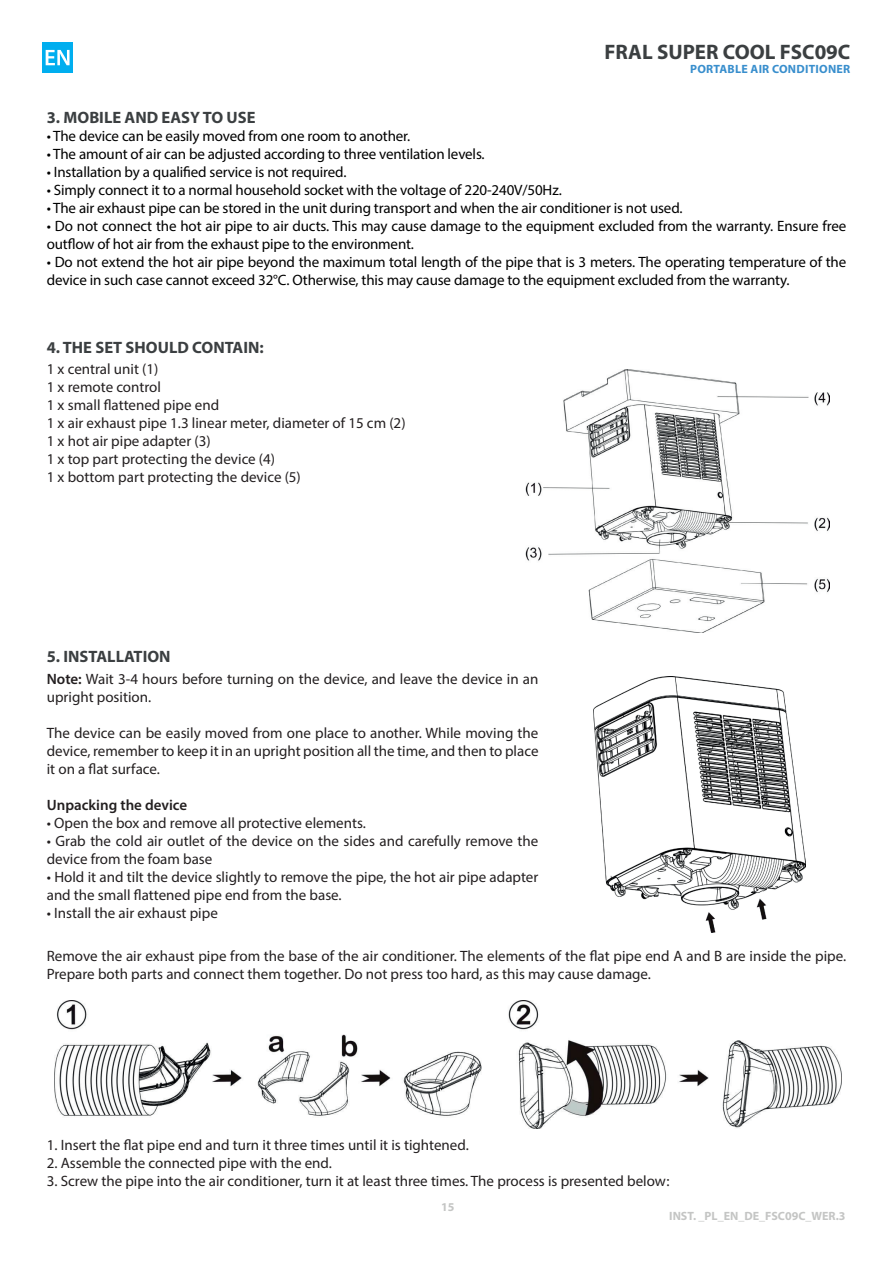
<style>
.page{position:relative;width:893px;height:1263px;background:#fff}
.page>*{position:absolute;margin:0;border:0;box-sizing:border-box;transform-origin:0 0}
.t1{font:700 21px "Myriad Pro";color:#3b3f41}
.t2{font:700 16.5px "Myriad Pro";color:#3b3f41}
.t3{font:15px/18px "Myriad Pro";color:#231f20}
.t4{font:15px/18px "Myriad Pro";letter-spacing:-.01em;color:#000}
.t5{font:600 15px "Myriad Pro";color:#231f20}
.t6{font:700 12px "Myriad Pro";color:#c4c5c4}
.t7{font:700 12px "Myriad Pro";letter-spacing:.02em;color:#388ecd}
.s1{font-weight:600}
</style>
<div class="page">
<img style="left:594px;top:676px;width:211px;height:257px">
<img style="left:526px;top:370px;width:303px;height:263px">
<img style="left:55px;top:1000px;width:786px;height:129px">
<div style="left:43px;top:43px;width:30px;height:30px;background:#00aeef"></div>
<svg style="left:46px;top:50px;width:24px;height:15px"></svg>
<h1 class="t1" style="left:605px;top:38px;width:247px">FRAL SUPER COOL FSC09C</h1>
<p class="t7" style="left:690px;top:61px;width:162px">PORTABLE AIR CONDITIONER</p>
<p class="t2" style="left:47px;top:107px;width:210px">3. MOBILE AND EASY TO USE</p>
<p class="t4" style="left:47px;top:127px;width:365px">• The device can be easily moved from one room to another.</p>
<p class="t4" style="left:47px;top:145px;width:439px">• The amount of air can be adjusted according to three ventilation levels.</p>
<p class="t4" style="left:47px;top:163px;width:301px">• Installation by a qualified service is not required.</p>
<p class="t4" style="left:47px;top:181px;width:516px">• Simply connect it to a normal household socket with the voltage of 220-240V/50Hz.</p>
<p class="t4" style="left:47px;top:199px;width:637px">• The air exhaust pipe can be stored in the unit during transport and when the air conditioner is not used.</p>
<p class="t4" style="left:47px;top:217px;width:801px">• Do not connect the hot air pipe to air ducts. This may cause damage to the equipment excluded from the warranty. Ensure free outflow of hot air from the exhaust pipe to the environment.</p>
<p class="t4" style="left:47px;top:253px;width:801px">• Do not extend the hot air pipe beyond the maximum total length of the pipe that is 3 meters. The operating temperature of the device in such case cannot exceed 32°C. Otherwise, this may cause damage to the equipment excluded from the warranty.</p>
<p class="t2" style="left:47px;top:337px;width:219px">4. THE SET SHOULD CONTAIN:</p>
<p class="t3" style="left:47px;top:360px;width:360px">1 x central unit (1)<br>1 x remote control<br>1 x small flattened pipe end<br>1 x air exhaust pipe 1.3 linear meter, diameter of 15 cm (2)<br>1 x hot air pipe adapter (3)<br>1 x top part protecting the device (4)<br>1 x bottom part protecting the device (5)</p>
<p class="t2" style="left:47px;top:646px;width:125px">5. INSTALLATION</p>
<p class="t3" style="left:47px;top:669px;width:493px"><span class="s1">Note:</span> Wait 3-4 hours before turning on the device, and leave the device in an upright position.</p>
<p class="t3" style="left:47px;top:723px;width:493px;text-align:justify">The device can be easily moved from one place to another. While moving the device, remember to keep it in an upright position all the time, and then to place it on a flat surface.</p>
<p class="t5" style="left:47px;top:795px;width:142px">Unpacking the device</p>
<p class="t3" style="left:47px;top:813px;width:321px">• Open the box and remove all protective elements.</p>
<p class="t3" style="left:47px;top:831px;width:493px">• Grab the cold air outlet of the device on the sides and carefully remove the device from the foam base</p>
<p class="t3" style="left:47px;top:867px;width:493px">• Hold it and tilt the device slightly to remove the pipe, the hot air pipe adapter and the small flattened pipe end from the base.</p>
<p class="t3" style="left:47px;top:903px;width:173px">• Install the air exhaust pipe</p>
<p class="t3" style="left:47px;top:947px;width:801px">Remove the air exhaust pipe from the base of the air conditioner. The elements of the flat pipe end A and B are inside the pipe.<br>Prepare both parts and connect them together. Do not press too hard, as this may cause damage.</p>
<p class="t3" style="left:47px;top:1135px;width:424px">1. Insert the flat pipe end and turn it three times until it is tightened.</p>
<p class="t3" style="left:47px;top:1153px;width:287px">2. Assemble the connected pipe with the end.</p>
<p class="t3" style="left:47px;top:1171px;width:624px">3. Screw the pipe into the air conditioner, turn it at least three times. The process is presented below:</p>
<p class="t6" style="left:441px;top:1199px;width:15px">15</p>
<p class="t6" style="left:669px;top:1208px;width:178px">INST. _PL_EN_DE_FSC09C_WER.3</p>
</div>
